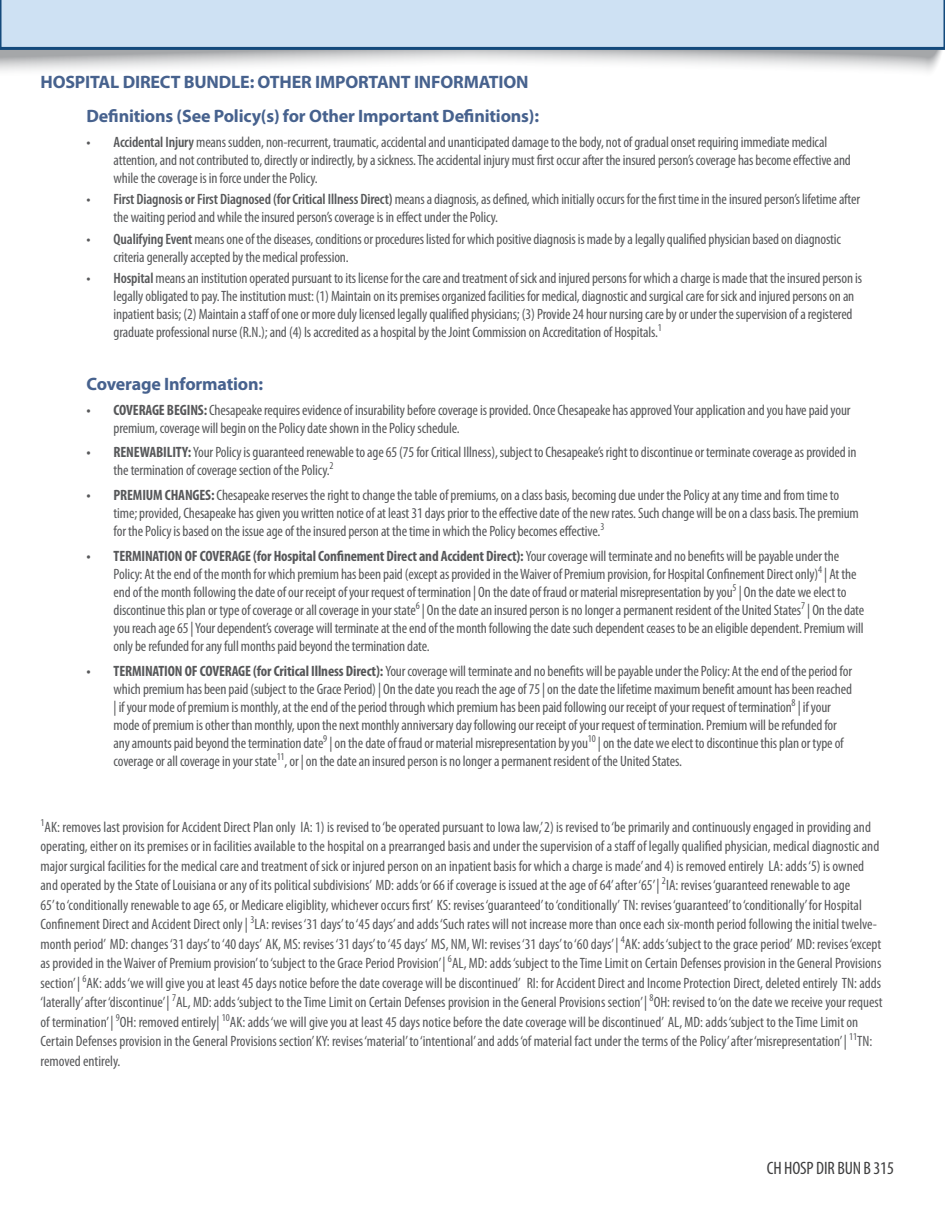
<style>
.page{position:relative;width:945px;height:1215px;background:#fff}
.page>*{position:absolute;margin:0;border:0;box-sizing:border-box;transform-origin:0 0}
.t1{font:700 18px "Myriad Pro";letter-spacing:-.01em;color:#47628e}
.t2{font:condensed 18px "Myriad Pro";letter-spacing:-.01em;color:#3e3e3f}
.t3{font:condensed 15px/18px "Myriad Pro";letter-spacing:-.01em;color:#57585a}
.s1{font-weight:600}
.s2{font-weight:700}
</style>
<div class="page">
<svg style="left:0;top:50px;width:942px;height:22px"></svg>
<svg style="left:0;top:0;width:945px;height:50px;background:#c2d7eb"></svg>
<p class="t1" style="left:40px;top:70px;width:490px">HOSPITAL DIRECT BUNDLE: OTHER IMPORTANT INFORMATION</p>
<p class="t1" style="left:87px;top:104px;width:454px">Definitions (See Policy(s) for Other Important Definitions):</p>
<p class="t3" style="left:114px;top:132px;width:739px;text-indent:-27px"><span class="s1">• Accidental Injury</span> means sudden, non-recurrent, traumatic, accidental and unanticipated damage to the body, not of gradual onset requiring immediate medical attention, and not contributed to, directly or indirectly, by a sickness. The accidental injury must first occur after the insured person’s coverage has become effective and while the coverage is in force under the Policy.</p>
<p class="t3" style="left:114px;top:190px;width:748px;text-indent:-27px"><span class="s1">• First Diagnosis or First Diagnosed (for Critical Illness Direct)</span> means a diagnosis, as defined, which initially occurs for the first time in the insured person’s lifetime after the waiting period and while the insured person’s coverage is in effect under the Policy.</p>
<p class="t3" style="left:114px;top:229px;width:729px;text-indent:-27px"><span class="s1">• Qualifying Event</span> means one of the diseases, conditions or procedures listed for which positive diagnosis is made by a legally qualified physician based on diagnostic criteria generally accepted by the medical profession.</p>
<p class="t3" style="left:114px;top:269px;width:750px;text-indent:-27px"><span class="s1">• Hospital</span> means an institution operated pursuant to its license for the care and treatment of sick and injured persons for which a charge is made that the insured person is legally obligated to pay. The institution must: (1) Maintain on its premises organized facilities for medical, diagnostic and surgical care for sick and injured persons on an inpatient basis; (2) Maintain a staff of one or more duly licensed legally qualified physicians; (3) Provide 24 hour nursing care by or under the supervision of a registered graduate professional nurse (R.N.); and (4) Is accredited as a hospital by the Joint Commission on Accreditation of Hospitals.<sup>1</sup></p>
<p class="t1" style="left:87px;top:372px;width:178px">Coverage Information:</p>
<p class="t3" style="left:114px;top:400px;width:738px;text-indent:-27px"><span class="s2">• COVERAGE BEGINS:</span> Chesapeake requires evidence of insurability before coverage is provided. Once Chesapeake has approved Your application and you have paid your premium, coverage will begin on the Policy date shown in the Policy schedule.</p>
<p class="t3" style="left:114px;top:443px;width:744px;text-indent:-27px"><span class="s2">• RENEWABILITY:</span> Your Policy is guaranteed renewable to age 65 (75 for Critical Illness), subject to Chesapeake’s right to discontinue or terminate coverage as provided in the termination of coverage section of the Policy.<sup>2</sup></p>
<p class="t3" style="left:114px;top:486px;width:747px;text-indent:-27px"><span class="s2">• PREMIUM CHANGES:</span> Chesapeake reserves the right to change the table of premiums, on a class basis, becoming due under the Policy at any time and from time to time; provided, Chesapeake has given you written notice of at least 31 days prior to the effective date of the new rates. Such change will be on a class basis. The premium for the Policy is based on the issue age of the insured person at the time in which the Policy becomes effective.<sup>3</sup></p>
<p class="t3" style="left:114px;top:547px;width:752px;text-indent:-27px"><span class="s2">• TERMINATION OF COVERAGE (for Hospital Confinement Direct and Accident Direct):</span> Your coverage will terminate and no benefits will be payable under the Policy: At the end of the month for which premium has been paid (except as provided in the Waiver of Premium provision, for Hospital Confinement Direct only)<sup>4</sup> | At the end of the month following the date of our receipt of your request of termination | On the date of fraud or material misrepresentation by you<sup>5</sup> | On the date we elect to discontinue this plan or type of coverage or all coverage in your state<sup>6</sup> | On the date an insured person is no longer a permanent resident of the United States<sup>7</sup> | On the date you reach age 65 | Your dependent’s coverage will terminate at the end of the month following the date such dependent ceases to be an eligible dependent. Premium will only be refunded for any full months paid beyond the termination date.</p>
<p class="t3" style="left:114px;top:661px;width:740px;text-indent:-27px"><span class="s2">• TERMINATION OF COVERAGE (for Critical Illness Direct):</span> Your coverage will terminate and no benefits will be payable under the Policy: At the end of the period for which premium has been paid (subject to the Grace Period) | On the date you reach the age of 75 | on the date the lifetime maximum benefit amount has been reached | if your mode of premium is monthly, at the end of the period through which premium has been paid following our receipt of your request of termination<sup>8</sup> | if your mode of premium is other than monthly, upon the next monthly anniversary day following our receipt of your request of termination. Premium will be refunded for any amounts paid beyond the termination date<sup>9</sup> | on the date of fraud or material misrepresentation by you<sup>10</sup> | on the date we elect to discontinue this plan or type of coverage or all coverage in your state<sup>11</sup>, or | on the date an insured person is no longer a permanent resident of the United States.</p>
<p class="t3" style="left:40px;top:817px;width:844px;line-height:19.5px"><sup>1</sup>AK: removes last provision for Accident Direct Plan only IA: 1) is revised to ‘be operated pursuant to Iowa law,’ 2) is revised to ‘be primarily and continuously engaged in providing and operating, either on its premises or in facilities available to the hospital on a prearranged basis and under the supervision of a staff of legally qualified physician, medical diagnostic and major surgical facilities for the medical care and treatment of sick or injured person on an inpatient basis for which a charge is made’ and 4) is removed entirely LA: adds ‘5) is owned and operated by the State of Louisiana or any of its political subdivisions’ MD: adds ‘or 66 if coverage is issued at the age of 64’ after ‘65’ | <sup>2</sup>IA: revises ‘guaranteed renewable to age<br>65’ to ‘conditionally renewable to age 65, or Medicare eligiblity, whichever occurs first’ KS: revises ‘guaranteed’ to ‘conditionally’ TN: revises ‘guaranteed’ to ‘conditionally’ for Hospital Confinement Direct and Accident Direct only | <sup>3</sup>LA: revises ‘31 days’ to ‘45 days’ and adds ‘Such rates will not increase more than once each six-month period following the initial twelve&shy;month period’ MD: changes ‘31 days’ to ‘40 days’ AK, MS: revises ‘31 days’ to ‘45 days’ MS, NM, WI: revises ‘31 days’ to ‘60 days’ | <sup>4</sup>AK: adds ‘subject to the grace period’ MD: revises ‘except as provided in the Waiver of Premium provision’ to ‘subject to the Grace Period Provision’ | <sup>6</sup>AL, MD: adds ‘subject to the Time Limit on Certain Defenses provision in the General Provisions section’ | <sup>6</sup>AK: adds ‘we will give you at least 45 days notice before the date coverage will be discontinued’ RI: for Accident Direct and Income Protection Direct, deleted entirely TN: adds ‘laterally’ after ‘discontinue’ | <sup>7</sup>AL, MD: adds ‘subject to the Time Limit on Certain Defenses provision in the General Provisions section’ | <sup>8</sup>OH: revised to ‘on the date we receive your request of termination’ | <sup>9</sup>OH: removed entirely| <sup>10</sup>AK: adds ‘we will give you at least 45 days notice before the date coverage will be discontinued’ AL, MD: adds ‘subject to the Time Limit on Certain Defenses provision in the General Provisions section’ KY: revises ‘material’ to ‘intentional’ and adds ‘of material fact under the terms of the Policy’ after ‘misrepresentation’ | <sup>11</sup>TN: removed entirely.</p>
<p class="t2" style="left:767px;top:1157px;width:129px">CH HOSP DIR BUN B 315</p>
</div>
